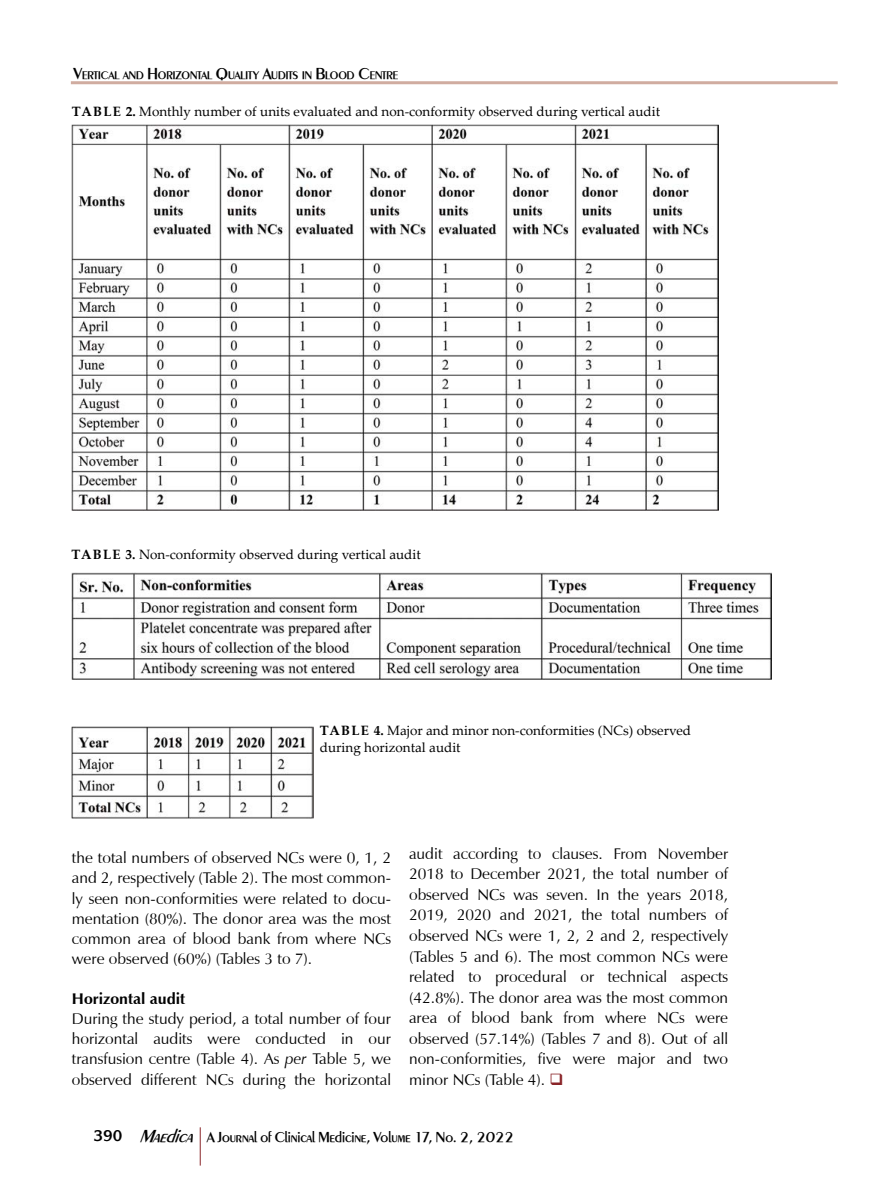
<style>
.page{position:relative;width:893px;height:1191px;background:#fff}
.page>*{position:absolute;margin:0;border:0;box-sizing:border-box;transform-origin:0 0}
.t1{font:15.75px/20.5px "Z Humanist Normal";color:#000;text-align:justify}
.t2{font:700 15.75px "Z Humanist";color:#000}
.t3{font:500 15px "Peinaud";letter-spacing:-.005em;color:#000}
.t4{font:13.5px/16.2px "Palatino Linotype";color:#000}
.t5{font:500 11.55px "Peinaud";color:#000}
.s1{font-size:16.5px}
.s2{font-weight:700}
.s3{font-family:"Z Humanist";font-style:italic}
.s4{color:#8a2529}
.s5{font-family:"Korina";font-weight:700}
.s6{font-style:italic;font-size:18px}
</style>
<div class="page">
<hr style="left:71px;top:81px;width:767px;height:3px;background:#d0aca0">
<hr style="left:200px;top:1127px;width:1px;height:38px;background:#8a2529">
<img style="left:72px;top:124px;width:647px;height:386px">
<img style="left:72px;top:572px;width:699px;height:107px">
<img style="left:72px;top:727px;width:241px;height:92px">
<p class="t5" style="left:73px;top:68px;width:326px"><span class="s1">V</span>ERTICAL AND <span class="s1">H</span>ORIZONTAL <span class="s1">Q</span>UALITY <span class="s1">A</span>UDITS IN <span class="s1">B</span>LOOD <span class="s1">C</span>ENTRE</p>
<p class="t4" style="left:72px;top:103px;width:590px"><span class="s2">TABLE 2.</span> Monthly number of units evaluated and non-conformity observed during vertical audit</p>
<p class="t4" style="left:72px;top:546px;width:351px"><span class="s2">TABLE 3.</span> Non-conformity observed during vertical audit</p>
<p class="t4" style="left:320px;top:722px;width:373px"><span class="s2">TABLE 4.</span> Major and minor non-conformities (NCs) observed during horizontal audit</p>
<p class="t1" style="left:72px;top:848px;width:321px;line-height:20.1px">the total numbers of observed NCs were 0, 1, 2 and 2, respectively (Table 2). The most common&shy;ly seen non-conformities were related to docu&shy;mentation (80%). The donor area was the most common area of blood bank from where NCs were observed (60%) (Tables 3 to 7).</p>
<p class="t2" style="left:72px;top:989px;width:115px">Horizontal audit</p>
<p class="t1" style="left:72px;top:1009px;width:321px;line-height:20.1px">During the study period, a total number of four horizontal audits were conducted in our transfusion centre (Table 4). As <span class="s3">per</span> Table 5, we observed different NCs during the horizontal</p>
<p class="t1" style="left:409px;top:843px;width:321px">audit according to clauses. From November 2018 to December 2021, the total number of observed NCs was seven. In the years 2018, 2019, 2020 and 2021, the total numbers of observed NCs were 1, 2, 2 and 2, respectively (Tables 5 and 6). The most common NCs were related to procedural or technical aspects (42.8%). The donor area was the most common area of blood bank from where NCs were observed (57.14%) (Tables 7 and 8). Out of all non-conformities, five were major and two minor NCs (Table 4). <span class="s4">❑</span></p>
<p class="t3" style="left:94px;top:1127px;width:422px"><span class="s5">390</span> <span class="s6">Maedica</span> A Journal of Clinical Medicine, Volume 17, No. 2, 2022</p>
</div>
